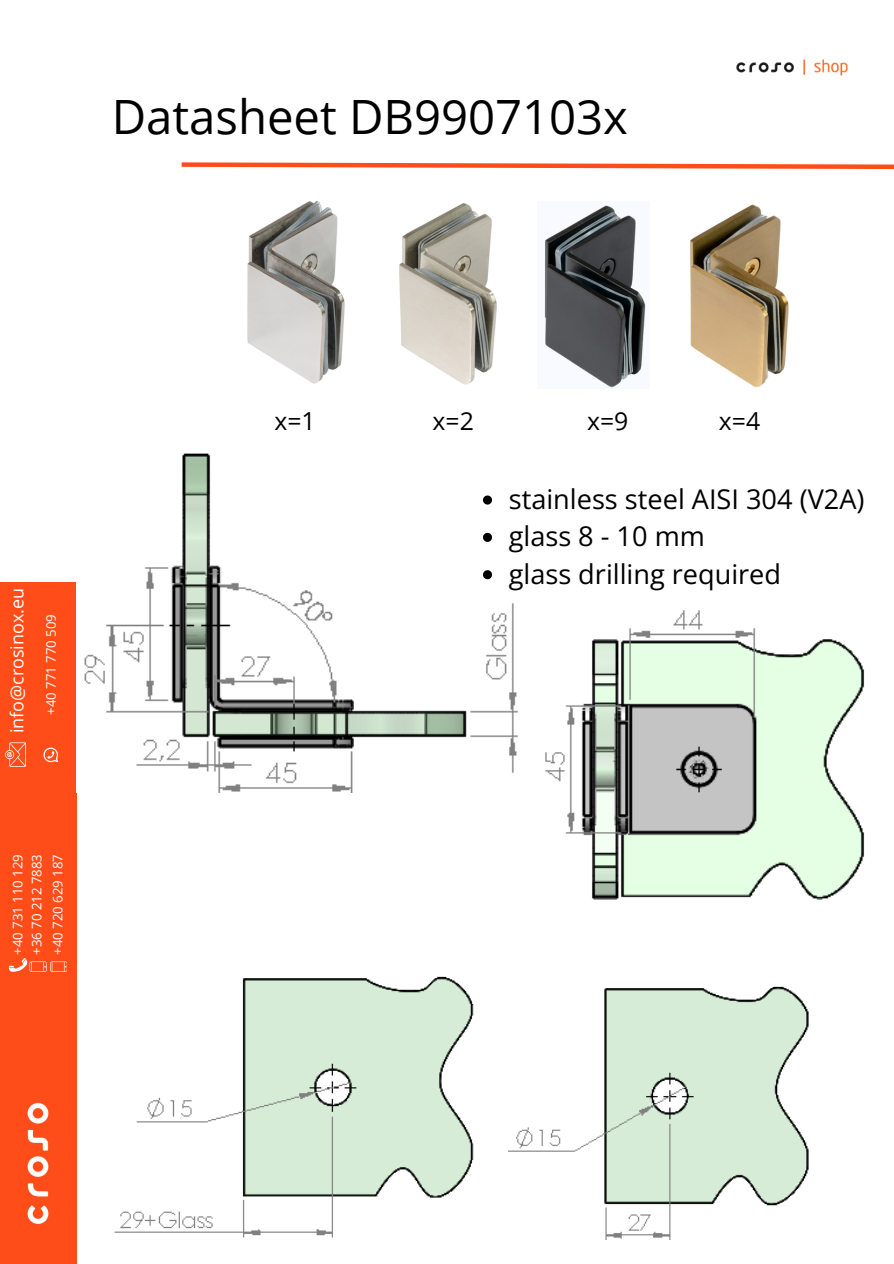
<style>
.page{position:relative;width:894px;height:1264px;background:#fff}
.page>*{position:absolute;margin:0;border:0;box-sizing:border-box;transform-origin:0 0}
.t1{font:47.25px "Open Sans";color:#000}
.t2{font:27.15px "Open Sans";color:#000}
.t3{font:24.75px "Open Sans";color:#000}
.t4{font:18px "Open Sans";color:#fff}
.t5{font:13.2px "Open Sans";color:#fff}
</style>
<div class="page">
<svg style="left:181px;top:162px;width:712px;height:8px"></svg>
<div style="left:0;top:582px;width:76px;height:681px;background:#ff4d19"></div>
<img style="left:27px;top:1102px;width:22px;height:122px">
<svg style="left:5px;top:742px;width:21px;height:24px"></svg>
<svg style="left:43px;top:747px;width:16px;height:16px"></svg>
<svg style="left:9px;top:958px;width:58px;height:13px"></svg>
<img style="left:736px;top:59px;width:112px;height:17px">
<img style="left:247px;top:201px;width:98px;height:183px">
<img style="left:399px;top:203px;width:98px;height:182px">
<img style="left:544px;top:205px;width:102px;height:183px">
<img style="left:690px;top:204px;width:99px;height:184px">
<img style="left:84px;top:453px;width:434px;height:339px">
<img style="left:545px;top:610px;width:319px;height:290px">
<img style="left:114px;top:976px;width:360px;height:262px">
<img style="left:508px;top:986px;width:301px;height:253px">
<svg style="left:483px;top:495px;width:9px;height:9px"></svg>
<svg style="left:483px;top:533px;width:9px;height:9px"></svg>
<svg style="left:483px;top:570px;width:9px;height:9px"></svg>
<p class="t1" style="left:112px;top:84px;width:517px">Datasheet DB9907103x</p>
<p class="t4" style="left:4px;top:733px;width:147px;rotate:-90deg">info@crosinox.eu</p>
<p class="t5" style="left:42px;top:715px;width:102px;rotate:-90deg">+40 771 770 509</p>
<p class="t5" style="left:8px;top:954px;width:102px;rotate:-90deg">+40 731 110 129</p>
<p class="t5" style="left:27px;top:954px;width:102px;rotate:-90deg">+36 70 212 7883</p>
<p class="t5" style="left:48px;top:954px;width:102px;rotate:-90deg">+40 720 629 187</p>
<p class="t3" style="left:274px;top:403px;width:43px">x=1</p>
<p class="t3" style="left:432px;top:403px;width:43px">x=2</p>
<p class="t3" style="left:587px;top:403px;width:43px">x=9</p>
<p class="t3" style="left:718px;top:403px;width:43px">x=4</p>
<p class="t2" style="left:508px;top:480px;width:357px">stainless steel AISI 304 (V2A)</p>
<p class="t2" style="left:508px;top:517px;width:197px">glass 8 - 10 mm</p>
<p class="t2" style="left:508px;top:554px;width:274px">glass drilling required</p>
</div>
